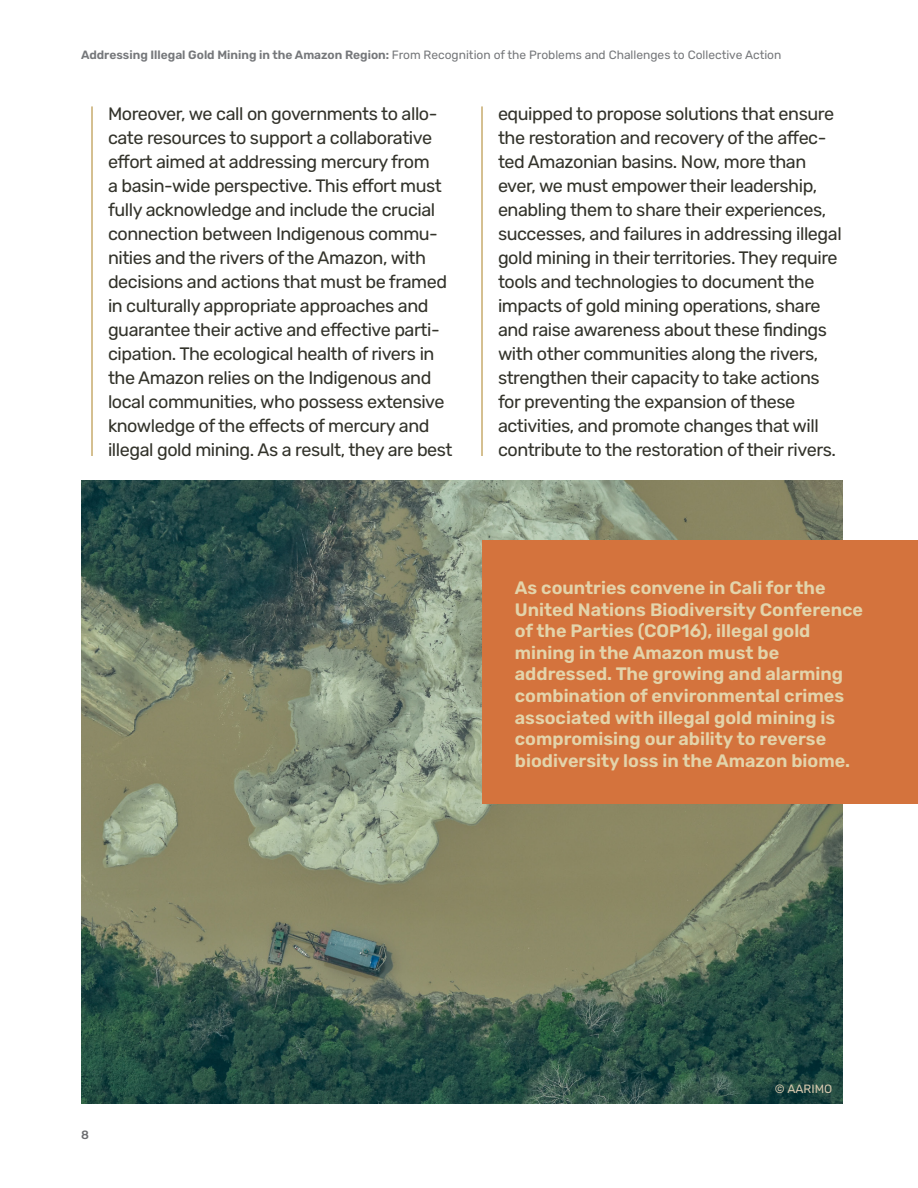
<style>
.page{position:relative;width:918px;height:1188px;background:#fff}
.page>*{position:absolute;margin:0;border:0;box-sizing:border-box;transform-origin:0 0}
.t1{font:18px/24px "Rubik";letter-spacing:-.025em;color:#33332b}
.t2{font:600 18px/21.6px "Rubik";color:#e3d4ab}
.t3{font:12px "Rubik";color:#76787b}
.t4{font:12px "Rubik";color:#d4c7ad}
.t5{font:500 12px "Rubik";color:#6c6d70}
.s1{font-weight:600}
</style>
<div class="page">
<img style="left:81px;top:480px;width:762px;height:624px">
<hr style="left:92px;top:106px;width:1px;height:350px;background:#ab8224">
<hr style="left:482px;top:106px;width:1px;height:350px;background:#ab8224">
<div style="left:482px;top:540px;width:436px;height:264px;background:#d4733d"></div>
<p class="t3" style="left:81px;top:48px;width:702px"><span class="s1">Addressing Illegal Gold Mining in the Amazon Region:</span> From Recognition of the Problems and Challenges to Collective Action</p>
<p class="t1" style="left:108px;top:102px;width:346px">Moreover, we call on governments to allo&shy;cate resources to support a collaborative effort aimed at addressing mercury from<br>a basin-wide perspective. This effort must fully acknowledge and include the crucial connection between Indigenous commu&shy;nities and the rivers of the Amazon, with decisions and actions that must be framed in culturally appropriate approaches and guarantee their active and effective parti&shy;cipation. The ecological health of rivers in the Amazon relies on the Indigenous and local communities, who possess extensive knowledge of the effects of mercury and illegal gold mining. As a result, they are best</p>
<p class="t1" style="left:498px;top:102px;width:345px">equipped to propose solutions that ensure the restoration and recovery of the affec&shy;ted Amazonian basins. Now, more than ever, we must empower their leadership, enabling them to share their experiences, successes, and failures in addressing illegal gold mining in their territories. They require tools and technologies to document the impacts of gold mining operations, share and raise awareness about these findings with other communities along the rivers, strengthen their capacity to take actions for preventing the expansion of these activities, and promote changes that will contribute to the restoration of their rivers.</p>
<p class="t2" style="left:515px;top:577px;width:350px">As countries convene in Cali for the United Nations Biodiversity Conference of the Parties (COP16), illegal gold mining in the Amazon must be addressed. The growing and alarming combination of environmental crimes associated with illegal gold mining is compromising our ability to reverse biodiversity loss in the Amazon biome.</p>
<p class="t5" style="left:81px;top:1128px;width:9px">8</p>
<p class="t4" style="left:775px;top:1082px;width:59px">© AARIMO</p>
</div>
